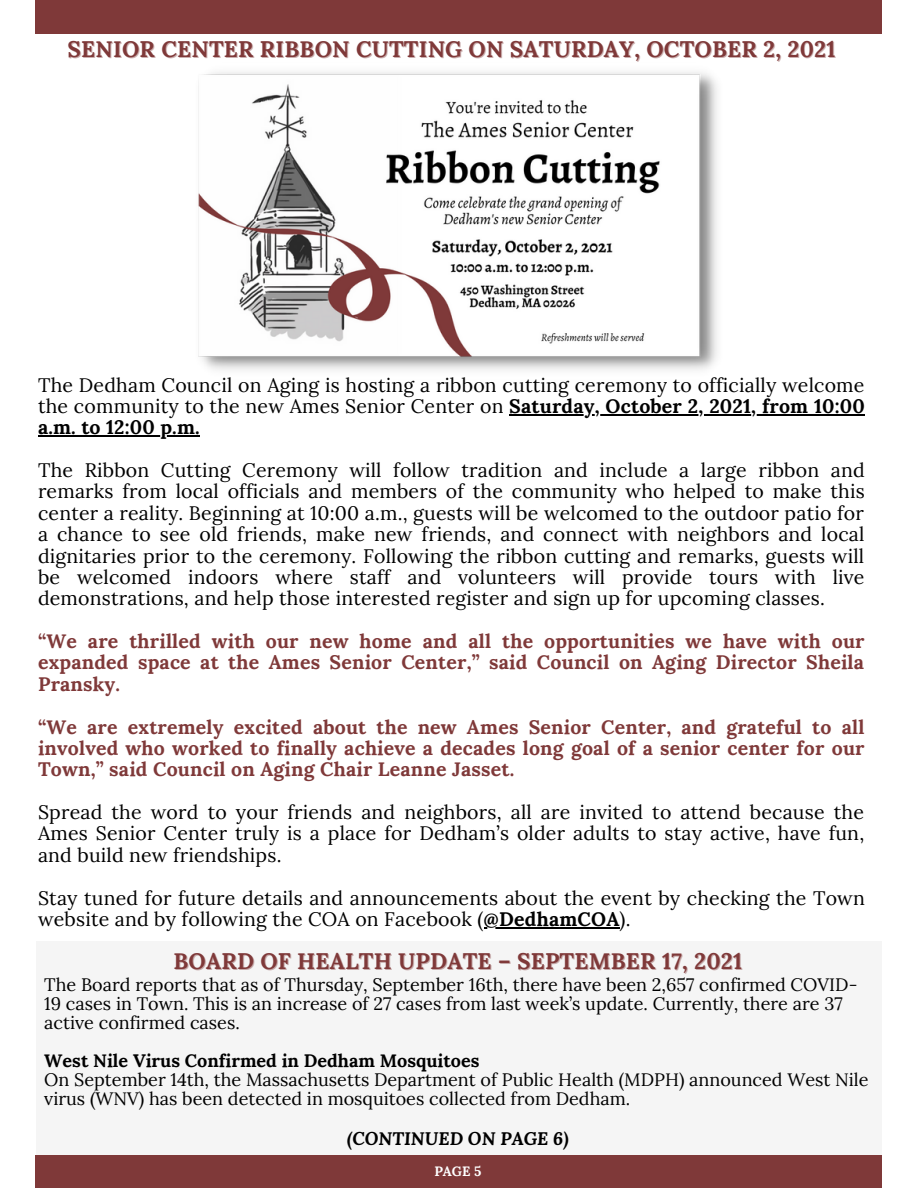
<style>
.page{position:relative;width:918px;height:1188px;background:#fff}
.page>*{position:absolute;margin:0;border:0;box-sizing:border-box;transform-origin:0 0}
.t1{font:700 22.5px "Lora";letter-spacing:.01em;color:#7f3939}
.t2{font:19.5px/21.3px "Lora";letter-spacing:.01em;color:#000;text-align:justify}
.t3{font:700 19.5px/21.3px "Lora";letter-spacing:.01em;color:#7f3939;text-align:justify}
.t4{font:18px/19.2px "Lora";color:#000}
.t5{font:700 18px "Lora";color:#000}
.t6{font:italic 700 18px "Lora";color:#000}
.t7{font:700 13.5px "Lora";color:#fff}
.s1{font-weight:700}
</style>
<div class="page">
<div style="left:36px;top:1155px;width:846px;height:33px;background:#7f3939"></div>
<div style="left:36px;top:0;width:846px;height:34px;background:#7f3939"></div>
<hr style="left:509px;top:414px;width:356px;height:1px;background:#000">
<hr style="left:38px;top:435px;width:162px;height:2px;background:#000">
<hr style="left:484px;top:927px;width:136px;height:1px;background:#000">
<img style="left:198px;top:72px;width:519px;height:298px">
<div style="left:36px;top:941px;width:846px;height:213px;background:#f5f5f5"></div>
<p class="t1" style="left:68px;top:35px;width:769px">SENIOR CENTER RIBBON CUTTING ON SATURDAY, OCTOBER 2, 2021</p>
<p class="t2" style="left:38px;top:374px;width:828px">The Dedham Council on Aging is hosting a ribbon cutting ceremony to officially welcome the community to the new Ames Senior Center on <span class="s1">Saturday, October 2, 2021, from 10:00 a.m. to 12:00 p.m.</span></p>
<p class="t2" style="left:38px;top:459px;width:828px">The Ribbon Cutting Ceremony will follow tradition and include a large ribbon and remarks from local officials and members of the community who helped to make this center a reality. Beginning at 10:00 a.m., guests will be welcomed to the outdoor patio for a chance to see old friends, make new friends, and connect with neighbors and local dignitaries prior to the ceremony. Following the ribbon cutting and remarks, guests will be welcomed indoors where staff and volunteers will provide tours with live demonstrations, and help those interested register and sign up for upcoming classes.</p>
<p class="t3" style="left:38px;top:630px;width:828px">“We are thrilled with our new home and all the opportunities we have with our expanded space at the Ames Senior Center,” said Council on Aging Director Sheila Pransky.</p>
<p class="t3" style="left:38px;top:716px;width:828px">“We are extremely excited about the new Ames Senior Center, and grateful to all involved who worked to finally achieve a decades long goal of a senior center for our Town,” said Council on Aging Chair Leanne Jasset.</p>
<p class="t2" style="left:38px;top:801px;width:828px">Spread the word to your friends and neighbors, all are invited to attend because the Ames Senior Center truly is a place for Dedham’s older adults to stay active, have fun, and build new friendships.</p>
<p class="t2" style="left:38px;top:887px;width:828px">Stay tuned for future details and announcements about the event by checking the Town website and by following the COA on Facebook (<span class="s1">@DedhamCOA</span>).</p>
<p class="t1" style="left:173px;top:946px;width:570px">BOARD OF HEALTH UPDATE – SEPTEMBER 17, 2021</p>
<p class="t4" style="left:44px;top:974px;width:815px">The Board reports that as of Thursday, September 16th, there have been 2,657 confirmed COVID-<br>19 cases in Town. This is an increase of 27 cases from last week’s update. Currently, there are 37 active confirmed cases.</p>
<p class="t5" style="left:44px;top:1049px;width:437px">West Nile Virus Confirmed in Dedham Mosquitoes</p>
<p class="t4" style="left:44px;top:1070px;width:826px">On September 14th, the Massachusetts Department of Public Health (MDPH) announced West Nile virus (WNV) has been detected in mosquitoes collected from Dedham.</p>
<p class="t6" style="left:347px;top:1126px;width:223px">(CONTINUED ON PAGE 6)</p>
<p class="t7" style="left:434px;top:1162px;width:49px">PAGE 5</p>
</div>
